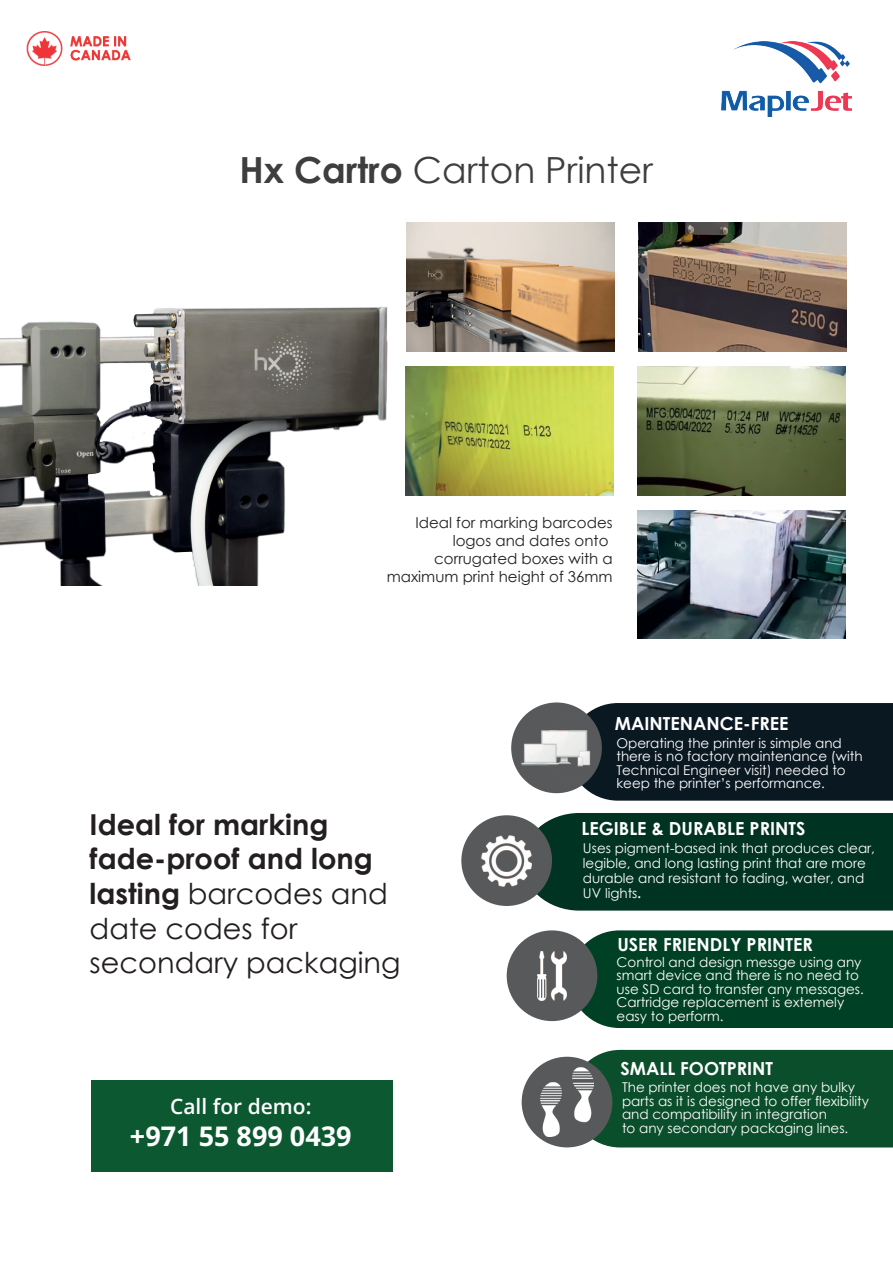
<style>
.page{position:relative;width:893px;height:1263px;background:#fff}
.page>*{position:absolute;margin:0;border:0;box-sizing:border-box;transform-origin:0 0}
.t1{font:36px "Century Gothic";color:#3e3e3f}
.t2{font:28.8px/34.7px "Century Gothic";color:#231f20}
.t3{font:27px "Open Sans";color:#fff}
.t4{font:21px "Open Sans";color:#fff}
.t5{font:700 18px "Century Gothic";color:#fff}
.t6{font:15px/18px "Century Gothic";color:#231f20;text-align:right}
.t7{font:13.5px/13.5px "Century Gothic";color:#fff}
.s1{font-weight:700}
</style>
<div class="page">
<div style="left:568px;top:703px;width:325px;height:98px;background:#0a1822"></div>
<div style="left:522px;top:813px;width:371px;height:97px;background:#013322"></div>
<div style="left:569px;top:930px;width:324px;height:98px;background:#004024"></div>
<div style="left:570px;top:1050px;width:323px;height:97px;background:#0b4e2b"></div>
<div style="left:511px;top:702px;width:91px;height:91px;background:#58595b;border-radius:50%"></div>
<img style="left:522px;top:715px;width:88px;height:66px">
<div style="left:461px;top:815px;width:91px;height:91px;background:#58595b;border-radius:50%"></div>
<img style="left:481px;top:835px;width:51px;height:51px">
<div style="left:507px;top:930px;width:90px;height:91px;background:#58595b;border-radius:50%"></div>
<img style="left:538px;top:951px;width:28px;height:49px">
<div style="left:522px;top:1057px;width:90px;height:90px;background:#58595b;border-radius:50%"></div>
<img style="left:541px;top:1068px;width:52px;height:68px">
<div style="left:92px;top:1080px;width:301px;height:91px;background:#0c5931"></div>
<img style="left:721px;top:41px;width:130px;height:75px">
<img style="left:26px;top:31px;width:36px;height:35px">
<img style="left:71px;top:37px;width:59px;height:23px">
<img style="left:407px;top:223px;width:208px;height:128px">
<img style="left:638px;top:223px;width:208px;height:128px">
<img style="left:413px;top:367px;width:201px;height:128px">
<img style="left:637px;top:367px;width:208px;height:128px">
<img style="left:637px;top:510px;width:208px;height:128px">
<img style="left:0;top:244px;width:413px;height:341px">
<h1 class="t1" style="left:239px;top:144px;width:415px"><span class="s1">Hx Cartro</span> Carton Printer</h1>
<p class="t6" style="left:387px;top:514px;width:227px">Ideal for marking barcodes logos and dates onto corrugated boxes with a maximum print height of 36mm</p>
<h3 class="t5" style="left:615px;top:710px;width:175px">MAINTENANCE-FREE</h3>
<h2 class="t2" style="left:90px;top:807px;width:312px"><span class="s1">Ideal for marking fade-proof and long lasting</span> barcodes and date codes for secondary packaging</h2>
<h3 class="t4" style="left:170px;top:1092px;width:143px">Call for demo:</h3>
<h3 class="t3" style="left:130px;top:1118px;width:223px">+971 55 899 0439</h3>
<p class="t7" style="left:616px;top:736px;width:248px">Operating the printer is simple and there is no factory maintenance (with Technical Engineer visit) needed to keep the printer’s performance.</p>
<h3 class="t5" style="left:581px;top:815px;width:225px">LEGIBLE &amp; DURABLE PRINTS</h3>
<p class="t7" style="left:583px;top:840px;width:294px;line-height:15px">Uses pigment-based ink that produces clear, legible, and long lasting print that are more durable and resistant to fading, water, and UV lights<span class="s1">.</span></p>
<h3 class="t5" style="left:617px;top:931px;width:197px">USER FRIENDLY PRINTER</h3>
<p class="t7" style="left:617px;top:955px;width:249px">Control and design messge using any smart device and there is no need to use SD card to transfer any messages.<br>Cartridge replacement is extemely easy to perform.</p>
<h3 class="t5" style="left:620px;top:1054px;width:154px">SMALL FOOTPRINT</h3>
<p class="t7" style="left:622px;top:1080px;width:249px">The printer does not have any bulky parts as it is designed to offer flexibility and compatibility in integration<br>to any secondary packaging lines.</p>
</div>
